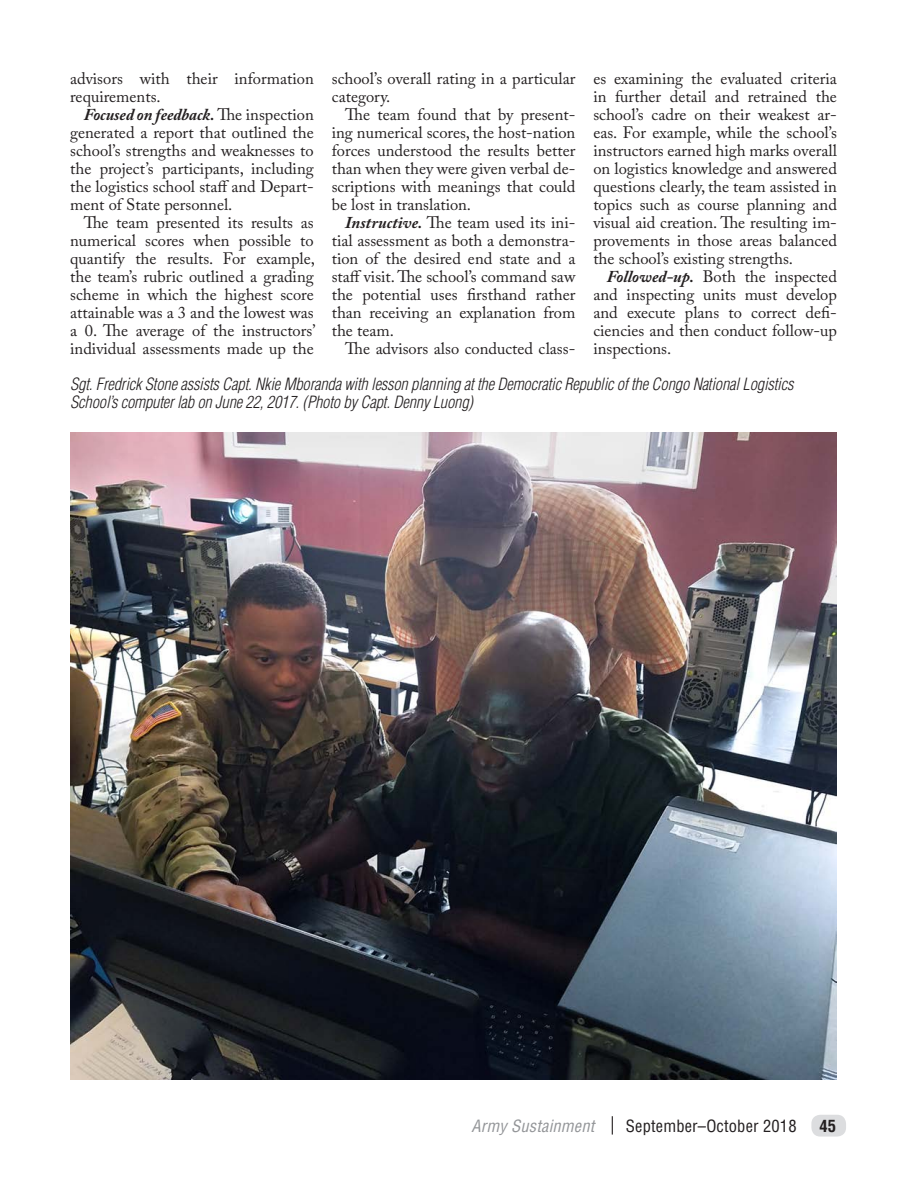
<style>
.page{position:relative;width:918px;height:1188px;background:#fff}
.page>*{position:absolute;margin:0;border:0;box-sizing:border-box;transform-origin:0 0}
.Article_Text{font:16.5px/18px "Adobe Caslon Pro";color:#231f20;text-align:justify}
.t1{font:italic 300 condensed 16.5px/18px "Helvetica LT Std";letter-spacing:-.01em;color:#231f20}
.t2{font:condensed 16.5px "Helvetica LT Std";letter-spacing:.01em;color:#231f20}
.t3{font:italic condensed 16.5px "Helvetica LT Std";letter-spacing:.01em;color:#939598}
.t4{font:700 condensed 16.5px "Helvetica LT Std";color:#231f20}
.s1{font-weight:700;font-style:italic}
</style>
<div class="page">
<svg style="left:612px;top:1116px;width:1px;height:19px"></svg>
<div style="left:811px;top:1115px;width:35px;height:22px;background:#dcdddf;border-radius:9px"></div>
<img style="left:70px;top:432px;width:767px;height:648px">
<p class="Article_Text" style="left:70px;top:69px;width:245px">advisors with their information requirements.</p>
<p class="Article_Text" style="left:70px;top:105px;width:245px;text-indent:13px"><span class="s1">Focused on feedback.</span> The inspection generated a report that outlined the school’s strengths and weaknesses to the project’s participants, including the logistics school staff and Depart&shy;ment of State personnel.</p>
<p class="Article_Text" style="left:70px;top:213px;width:247px;text-indent:13px">The team presented its results as numerical scores when possible to quantify the results. For example, the team’s rubric outlined a grading scheme in which the highest score attainable was a 3 and the lowest was a 0. The average of the instructors’ individual assessments made up the</p>
<p class="Article_Text" style="left:332px;top:69px;width:245px">school’s overall rating in a particular category.</p>
<p class="Article_Text" style="left:332px;top:105px;width:245px;text-indent:14px">The team found that by present&shy;ing numerical scores, the host-nation forces understood the results better than when they were given verbal de&shy;scriptions with meanings that could be lost in translation.</p>
<p class="Article_Text" style="left:332px;top:213px;width:245px;text-indent:14px"><span class="s1">Instructive.</span> The team used its ini&shy;tial assessment as both a demonstra&shy;tion of the desired end state and a staff visit. The school’s command saw the potential uses firsthand rather than receiving an explanation from the team.</p>
<p class="Article_Text" style="left:345px;top:339px;width:232px">The advisors also conducted class-</p>
<p class="Article_Text" style="left:593px;top:69px;width:245px">es examining the evaluated criteria in further detail and retrained the school’s cadre on their weakest ar&shy;eas. For example, while the school’s instructors earned high marks overall on logistics knowledge and answered questions clearly, the team assisted in topics such as course planning and visual aid creation. The resulting im&shy;provements in those areas balanced the school’s existing strengths.</p>
<p class="Article_Text" style="left:593px;top:267px;width:245px;text-indent:13px"><span class="s1">Followed-up.</span> Both the inspected and inspecting units must develop and execute plans to correct defi&shy;ciencies and then conduct follow-up inspections.</p>
<p class="t1" style="left:70px;top:375px;width:725px">Sgt. Fredrick Stone assists Capt. Nkie Mboranda with lesson planning at the Democratic Republic of the Congo National Logistics<br>School’s computer lab on June 22, 2017. (Photo by Capt. Denny Luong)</p>
<p class="t3" style="left:471px;top:1115px;width:125px">Army Sustainment</p>
<p class="t2" style="left:626px;top:1115px;width:172px">September–October 2018</p>
<p class="t4" style="left:820px;top:1115px;width:18px">45</p>
</div>
